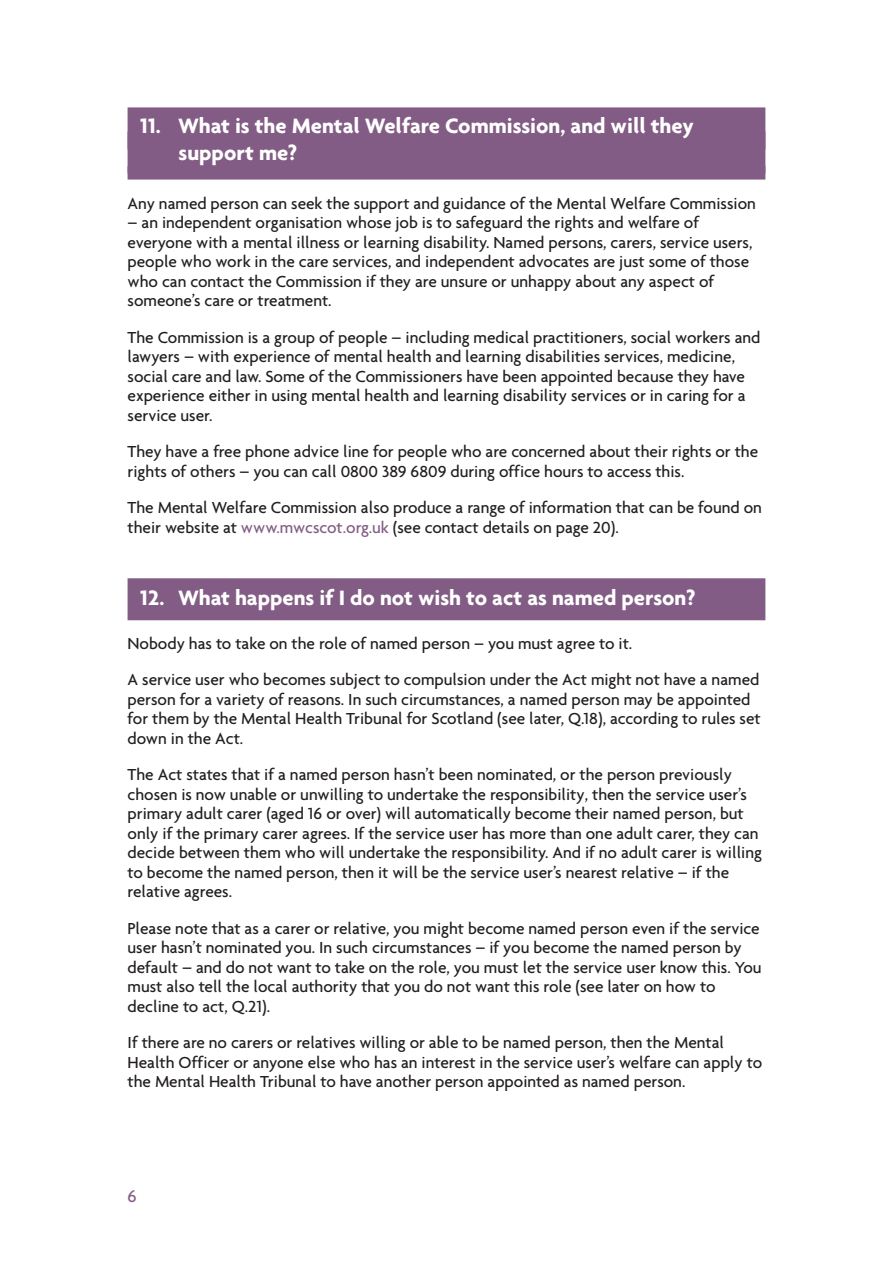
<style>
.page{position:relative;width:893px;height:1263px;background:#fff}
.page>*{position:absolute;margin:0;border:0;box-sizing:border-box;transform-origin:0 0}
.t1{font:700 22.5px/27px "Agenda";color:#fff}
.t2{font:500 18px "Agenda";color:#835c85}
.t3{font:500 17.25px/19.5px "Agenda";color:#231f20}
.s1{color:#835c85}
</style>
<div class="page">
<div style="left:128px;top:107px;width:637px;height:42px;background:#835c85"></div>
<div style="left:128px;top:131px;width:637px;height:42px;background:#835c85"></div>
<div style="left:128px;top:166px;width:637px;height:14px;background:#835c85"></div>
<div style="left:128px;top:578px;width:637px;height:42px;background:#835c85"></div>
<h1 class="t1" style="left:179px;top:112px;width:517px;text-indent:-38px">11. What is the Mental Welfare Commission, and will they support me?</h1>
<p class="t3" style="left:128px;top:193px;width:630px">Any named person can seek the support and guidance of the Mental Welfare Commission</p>
<p class="t3" style="left:128px;top:213px;width:626px">– an independent organisation whose job is to safeguard the rights and welfare of everyone with a mental illness or learning disability. Named persons, carers, service users, people who work in the care services, and independent advocates are just some of those who can contact the Commission if they are unsure or unhappy about any aspect of someone’s care or treatment.</p>
<p class="t3" style="left:128px;top:327px;width:634px">The Commission is a group of people – including medical practitioners, social workers and lawyers – with experience of mental health and learning disabilities services, medicine, social care and law. Some of the Commissioners have been appointed because they have experience either in using mental health and learning disability services or in caring for a service user.</p>
<p class="t3" style="left:128px;top:442px;width:632px">They have a free phone advice line for people who are concerned about their rights or the rights of others – you can call 0800 389 6809 during office hours to access this.</p>
<p class="t3" style="left:128px;top:498px;width:636px">The Mental Welfare Commission also produce a range of information that can be found on their website at <span class="s1">www.mwcscot.org.uk</span> (see contact details on page 20).</p>
<h1 class="t1" style="left:140px;top:584px;width:557px">12. What happens if I do not wish to act as named person?</h1>
<p class="t3" style="left:128px;top:625px;width:633px;line-height:36.5px">Nobody has to take on the role of named person – you must agree to it.<br>A service user who becomes subject to compulsion under the Act might not have a named</p>
<p class="t3" style="left:128px;top:689px;width:635px">person for a variety of reasons. In such circumstances, a named person may be appointed for them by the Mental Health Tribunal for Scotland (see later, Q.18), according to rules set down in the Act.</p>
<p class="t3" style="left:128px;top:765px;width:636px">The Act states that if a named person hasn’t been nominated, or the person previously chosen is now unable or unwilling to undertake the responsibility, then the service user’s primary adult carer (aged 16 or over) will automatically become their named person, but only if the primary carer agrees. If the service user has more than one adult carer, they can decide between them who will undertake the responsibility. And if no adult carer is willing to become the named person, then it will be the service user’s nearest relative – if the relative agrees.</p>
<p class="t3" style="left:128px;top:918px;width:636px">Please note that as a carer or relative, you might become named person even if the service user hasn’t nominated you. In such circumstances – if you become the named person by default – and do not want to take on the role, you must let the service user know this. You must also tell the local authority that you do not want this role (see later on how to decline to act, Q.21).</p>
<p class="t3" style="left:128px;top:1032px;width:636px">If there are no carers or relatives willing or able to be named person, then the Mental<br>Health Officer or anyone else who has an interest in the service user’s welfare can apply to the Mental Health Tribunal to have another person appointed as named person.</p>
<p class="t2" style="left:128px;top:1185px;width:11px">6</p>
</div>
